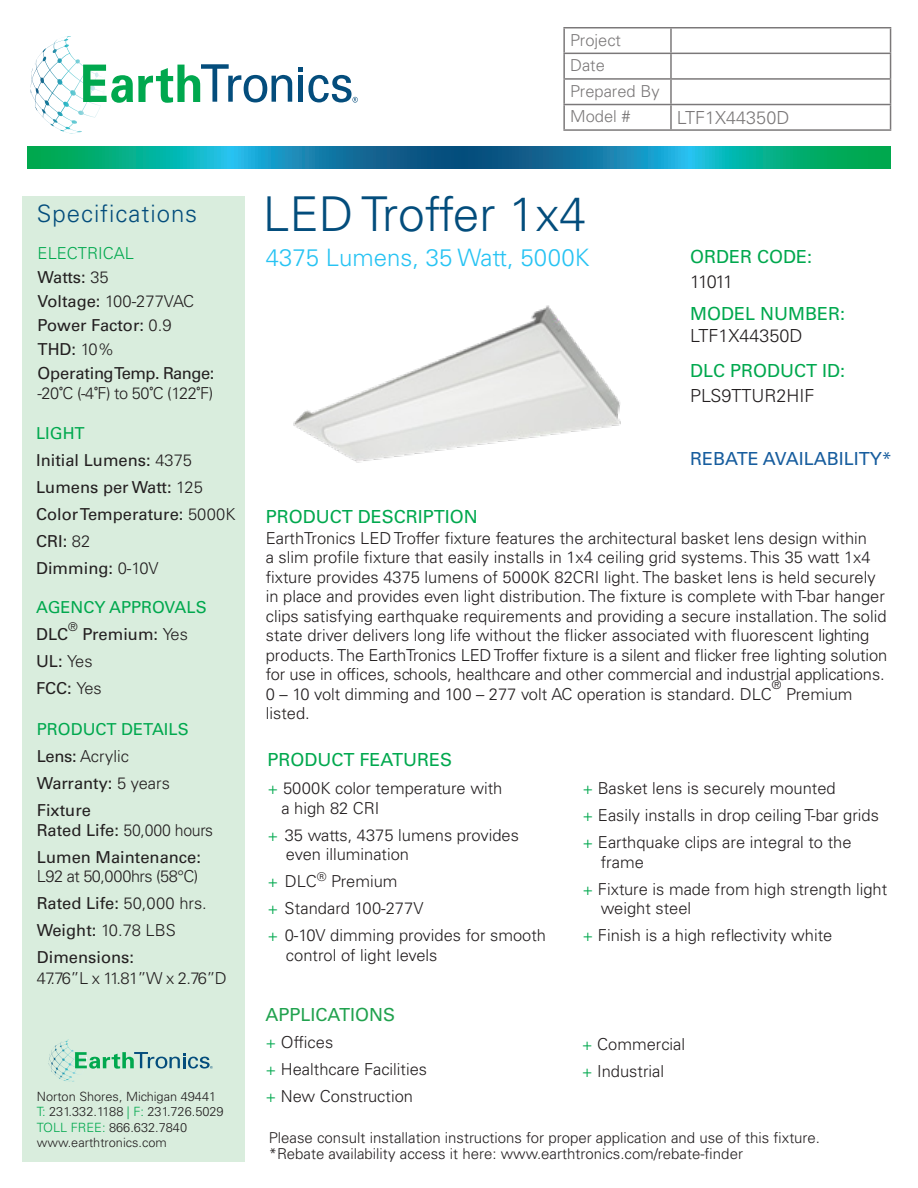
<style>
.page{position:relative;width:918px;height:1188px;background:#fff}
.page>*{position:absolute;margin:0;border:0;box-sizing:border-box;transform-origin:0 0}
.t1{font:300 48px "Univers LT Std";color:#034d7c}
.t2{font:300 24px "Univers LT Std";color:#27c3f3}
.t3{font:300 24px "Univers LT Std";letter-spacing:.04em;color:#034d7c}
.t4{font:18px "Univers LT Std";color:#00a84e}
.t5{font:300 18px "Univers LT Std";color:#231f20}
.t6{font:18px "Univers LT Std";color:#175d9e}
.t7{font:18px "Univers LT Std";color:#21a24f}
.t8{font:300 16.5px/19.5px "Univers LT Std";color:#231f20}
.t9{font:16.5px/27px "Univers LT Std";color:#231f20}
.t10{font:16.5px/27px "Univers LT Std";color:#00a84e}
.t11{font:16.5px/24px "Univers LT Std";letter-spacing:-.03em;color:#231f20}
.t12{font:300 16.5px "Univers LT Std";letter-spacing:-.02em;color:#231f20;scale:.96 1}
.t13{font:300 16.5px "Univers LT Std";letter-spacing:-.03em;color:#231f20}
.t14{font:300 15px "Univers LT Std";color:#231f20}
.t15{font:300 12.75px/15.3px "Univers LT Std";color:#231f20}
.t16{font:300 12px "Univers LT Std";color:#231f20}
.s1{font-weight:300;color:#00a84e}
.s2{font-weight:300}
.s3{font-family:"Adelle Sans Cnd";font-weight:400}
.s4{color:#00a84e}
.s5{color:#231f20}
.s6{font-weight:300;color:#231f20}
.s7{font-weight:400}
</style>
<div class="page">
<div style="left:22px;top:197px;width:223px;height:965px;background:#d9eddd"></div>
<svg style="left:27px;top:146px;width:864px;height:22px;background:#0d9298"></svg>
<svg style="left:49px;top:1040px;width:19px;height:23px"></svg>
<svg style="left:75px;top:1052px;width:138px;height:17px"></svg>
<svg style="left:31px;top:36px;width:39px;height:53px"></svg>
<svg style="left:83px;top:64px;width:209px;height:39px"></svg>
<svg style="left:298px;top:67px;width:60px;height:36px"></svg>
<hr style="left:563px;top:27px;width:108px;height:2px;background:#231f20">
<hr style="left:563px;top:28px;width:2px;height:25px;background:#231f20">
<hr style="left:671px;top:27px;width:220px;height:2px;background:#231f20">
<hr style="left:670px;top:28px;width:2px;height:25px;background:#231f20">
<hr style="left:563px;top:53px;width:108px;height:1px;background:#231f20">
<hr style="left:563px;top:54px;width:2px;height:24px;background:#231f20">
<hr style="left:671px;top:53px;width:220px;height:1px;background:#231f20">
<hr style="left:670px;top:54px;width:2px;height:24px;background:#231f20">
<hr style="left:563px;top:78px;width:108px;height:2px;background:#231f20">
<hr style="left:563px;top:80px;width:2px;height:24px;background:#231f20">
<hr style="left:671px;top:78px;width:220px;height:2px;background:#231f20">
<hr style="left:670px;top:80px;width:2px;height:24px;background:#231f20">
<hr style="left:563px;top:104px;width:108px;height:1px;background:#231f20">
<hr style="left:563px;top:105px;width:2px;height:24px;background:#231f20">
<hr style="left:671px;top:104px;width:220px;height:1px;background:#231f20">
<hr style="left:670px;top:105px;width:2px;height:24px;background:#231f20">
<svg style="left:890px;top:28px;width:1px;height:101px"></svg>
<hr style="left:563px;top:129px;width:108px;height:2px;background:#231f20">
<hr style="left:671px;top:129px;width:220px;height:2px;background:#231f20">
<img style="left:293px;top:305px;width:328px;height:158px">
<p class="t3" style="left:37px;top:199px;width:162px">Specifications</p>
<p class="t9" style="left:38px;top:242px;width:158px;line-height:24px"><span class="s1">ELECTRICAL<br></span>Watts: <span class="s2">35<br></span>Voltage: <span class="s2">100-277VAC</span></p>
<p class="t9" style="left:38px;top:312px;width:135px">Power Factor: <span class="s2">0.9</span></p>
<p class="t11" style="left:38px;top:338px;width:178px">THD: <span class="s2">10%<br></span>Operating Temp. Range:</p>
<p class="t8" style="left:38px;top:383px;width:177px">-20<span class="s3">°</span>C (-4<span class="s3">°</span>F) to 50<span class="s3">°</span>C (122<span class="s3">°</span>F)</p>
<p class="t9" style="left:36px;top:419px;width:168px"><span class="s4">LIGHT<br></span>Initial Lumens: <span class="s2">4375<br></span>Lumens per Watt: <span class="s2">125</span></p>
<p class="t9" style="left:36px;top:500px;width:201px">Color Temperature: <span class="s2">5000K</span></p>
<p class="t9" style="left:36px;top:527px;width:124px">CRI: <span class="s2">82<br></span>Dimming: <span class="s2">0-10V</span></p>
<p class="t10" style="left:36px;top:594px;width:172px">AGENCY APPROVALS<br><span class="s5">DLC</span></p>
<p class="t16" style="left:68px;top:620px;width:11px">®</p>
<p class="t9" style="left:36px;top:621px;width:153px;text-indent:46px">Premium: <span class="s2">Yes<br></span>UL: <span class="s2">Yes</span></p>
<p class="t9" style="left:36px;top:675px;width:67px">FCC: <span class="s2">Yes</span></p>
<p class="t10" style="left:37px;top:716px;width:153px">PRODUCT DETAILS<br><span class="s5">Lens:</span> <span class="s6">Acrylic<br></span><span class="s5">Warranty:</span> <span class="s6">5 years</span></p>
<p class="t9" style="left:37px;top:797px;width:56px">Fixture</p>
<p class="t12" style="left:37px;top:820px;width:185px"><span class="s7">Rated Life:</span> 50,000 hours</p>
<p class="t9" style="left:37px;top:844px;width:166px">Lumen Maintenance:</p>
<p class="t13" style="left:37px;top:867px;width:163px">L92 at 50,000hrs (58°C)</p>
<p class="t9" style="left:37px;top:890px;width:171px">Rated Life: <span class="s2">50,000 hrs.</span></p>
<p class="t8" style="left:37px;top:921px;width:141px"><span class="s7">Weight:</span> 10.78 LBS</p>
<p class="t9" style="left:37px;top:944px;width:99px">Dimensions:</p>
<p class="t8" style="left:37px;top:969px;width:192px">47.76”L x 11.81”W x 2.76”D</p>
<p class="t15" style="left:37px;top:1089px;width:188px">Norton Shores, Michigan 49441<br><span class="s4">T:</span> 231.332.1188 <span class="s4">| F:</span> 231.726.5029<br><span class="s4">TOLL FREE:</span> 866.632.7840 www.earthtronics.com</p>
<p class="t8" style="left:570px;top:27px;width:91px;line-height:25.7px">Project<br>Date<br>Prepared By<br>Model #</p>
<p class="t5" style="left:677px;top:106px;width:114px">LTF1X44350D</p>
<p class="t1" style="left:263px;top:185px;width:325px">LED Troffer 1x4</p>
<p class="t2" style="left:266px;top:243px;width:325px">4375 Lumens, 35 Watt, 5000K</p>
<p class="t4" style="left:690px;top:246px;width:124px">ORDER CODE:</p>
<p class="t5" style="left:690px;top:271px;width:45px">11011</p>
<p class="t4" style="left:690px;top:303px;width:157px">MODEL NUMBER:</p>
<p class="t5" style="left:690px;top:325px;width:114px">LTF1X44350D</p>
<p class="t4" style="left:690px;top:360px;width:157px">DLC PRODUCT ID:</p>
<p class="t5" style="left:690px;top:385px;width:126px">PLS9TTUR2HIF</p>
<p class="t6" style="left:690px;top:448px;width:203px">REBATE AVAILABILITY*</p>
<p class="t4" style="left:266px;top:505px;width:214px">PRODUCT DESCRIPTION</p>
<p class="t8" style="left:266px;top:528px;width:611px">EarthTronics LED Troffer fixture features the architectural basket lens design within a slim profile fixture that easily installs in 1x4 ceiling grid systems. This 35 watt 1x4 fixture provides 4375 lumens of 5000K 82CRI light. The basket lens is held securely</p>
<p class="t8" style="left:266px;top:586px;width:623px">in place and provides even light distribution. The fixture is complete with T-bar hanger clips satisfying earthquake requirements and providing a secure installation. The solid state driver delivers long life without the flicker associated with fluorescent lighting products. The EarthTronics LED Troffer fixture is a silent and flicker free lighting solution for use in offices, schools, healthcare and other commercial and industrial applications.<br>0 – 10 volt dimming and 100 – 277 volt AC operation is standard. DLC</p>
<p class="t16" style="left:772px;top:678px;width:11px">®</p>
<p class="t8" style="left:786px;top:684px;width:68px">Premium</p>
<p class="t8" style="left:266px;top:703px;width:46px">listed.</p>
<p class="t4" style="left:268px;top:749px;width:186px">PRODUCT FEATURES</p>
<p class="t8" style="left:268px;top:779px;width:236px"><span class="s4">+</span> 5000K color temperature with</p>
<p class="t8" style="left:281px;top:798px;width:100px">a high 82 CRI</p>
<p class="t8" style="left:286px;top:825px;width:234px;text-indent:-18px"><span class="s4">+</span> 35 watts, 4375 lumens provides even illumination</p>
<p class="t8" style="left:268px;top:872px;width:131px"><span class="s4">+</span> DLC<sup>®</sup> Premium</p>
<p class="t8" style="left:268px;top:899px;width:157px"><span class="s4">+</span> Standard 100-277V</p>
<p class="t8" style="left:286px;top:926px;width:262px;text-indent:-18px"><span class="s4">+</span> 0-10V dimming provides for smooth control of light levels</p>
<p class="t8" style="left:582px;top:779px;width:255px"><span class="s4">+</span> Basket lens is securely mounted</p>
<p class="t8" style="left:582px;top:806px;width:298px"><span class="s4">+</span> Easily installs in drop ceiling T-bar grids</p>
<p class="t8" style="left:601px;top:833px;width:252px;text-indent:-18px"><span class="s4">+</span> Earthquake clips are integral to the frame</p>
<p class="t8" style="left:601px;top:879px;width:288px;text-indent:-18px"><span class="s4">+</span> Fixture is made from high strength light weight steel</p>
<p class="t8" style="left:582px;top:926px;width:251px"><span class="s4">+</span> Finish is a high reflectivity white</p>
<p class="t7" style="left:265px;top:1004px;width:131px">APPLICATIONS</p>
<p class="t8" style="left:265px;top:1029px;width:163px;line-height:27px"><span class="s4">+</span> Offices<br><span class="s4">+</span> Healthcare Facilities <span class="s4">+</span> New Construction</p>
<p class="t8" style="left:582px;top:1035px;width:105px"><span class="s4">+</span> Commercial</p>
<p class="t8" style="left:582px;top:1062px;width:84px"><span class="s4">+</span> Industrial</p>
<p class="t14" style="left:269px;top:1129px;width:553px">Please consult installation instructions for proper application and use of this fixture.</p>
<p class="t14" style="left:269px;top:1145px;width:476px">*Rebate availability access it here: www.earthtronics.com/rebate-finder</p>
</div>
